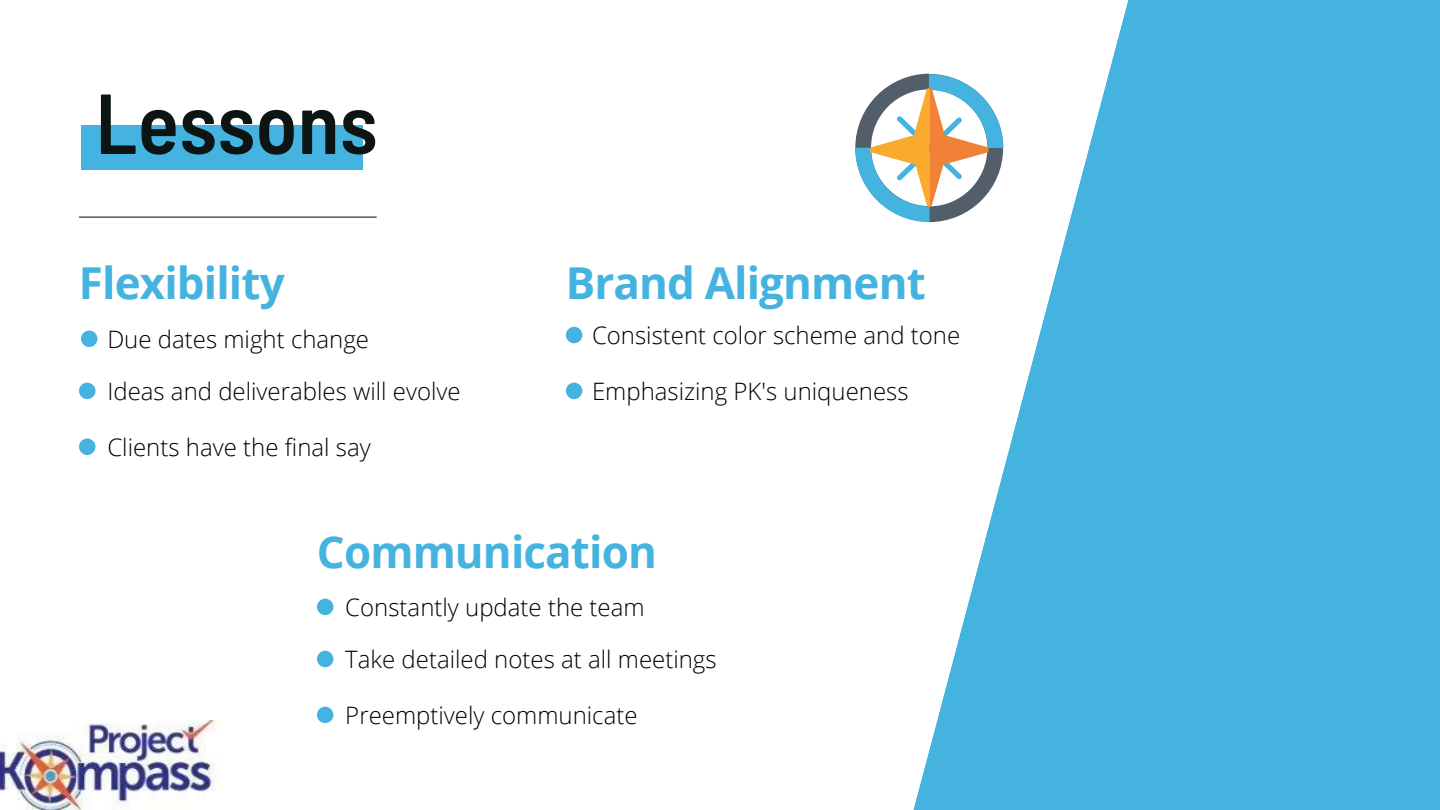
<style>
.page{position:relative;width:1440px;height:810px;background:#fff}
.page>*{position:absolute;margin:0;border:0;box-sizing:border-box;transform-origin:0 0}
.t1{font:600 semi-condensed 85px "Barlow";letter-spacing:.005em;color:#0c1513}
.t2{font:700 44px "Open Sans";letter-spacing:-.02em;color:#45b3df}
.t3{font:300 24px "Open Sans";color:#000}
</style>
<div class="page">
<svg style="left:913px;top:0;width:527px;height:810px;fill:#45b3df"></svg>
<div style="left:81px;top:126px;width:281px;height:44px;background:#45b3df"></div>
<hr style="left:79px;top:217px;width:297px;height:1px;background:#000">
<img style="left:0;top:720px;width:218px;height:90px">
<div style="left:81px;top:331px;width:16px;height:16px;background:#45b3df;border-radius:50%"></div>
<div style="left:79px;top:383px;width:16px;height:16px;background:#45b3df;border-radius:50%"></div>
<div style="left:79px;top:439px;width:16px;height:16px;background:#45b3df;border-radius:50%"></div>
<div style="left:566px;top:327px;width:16px;height:16px;background:#45b3df;border-radius:50%"></div>
<div style="left:566px;top:383px;width:16px;height:16px;background:#45b3df;border-radius:50%"></div>
<div style="left:317px;top:599px;width:16px;height:16px;background:#45b3df;border-radius:50%"></div>
<div style="left:317px;top:651px;width:16px;height:16px;background:#45b3df;border-radius:50%"></div>
<div style="left:317px;top:707px;width:16px;height:16px;background:#45b3df;border-radius:50%"></div>
<svg style="left:855px;top:74px;width:148px;height:148px"></svg>
<p class="t1" style="left:96px;top:69px;width:284px">Lessons</p>
<p class="t2" style="left:79px;top:252px;width:207px">Flexibility</p>
<p class="t3" style="left:107px;top:322px;width:263px">Due dates might change</p>
<p class="t3" style="left:107px;top:374px;width:355px">Ideas and deliverables will evolve</p>
<p class="t3" style="left:107px;top:430px;width:265px">Clients have the final say</p>
<p class="t2" style="left:566px;top:252px;width:361px">Brand Alignment</p>
<p class="t3" style="left:592px;top:318px;width:370px">Consistent color scheme and tone</p>
<p class="t3" style="left:592px;top:374px;width:318px">Emphasizing PK's uniqueness</p>
<p class="t2" style="left:317px;top:521px;width:341px">Communication</p>
<p class="t3" style="left:345px;top:590px;width:301px">Constantly update the team</p>
<p class="t3" style="left:345px;top:642px;width:373px">Take detailed notes at all meetings</p>
<p class="t3" style="left:345px;top:698px;width:294px">Preemptively communicate</p>
</div>
